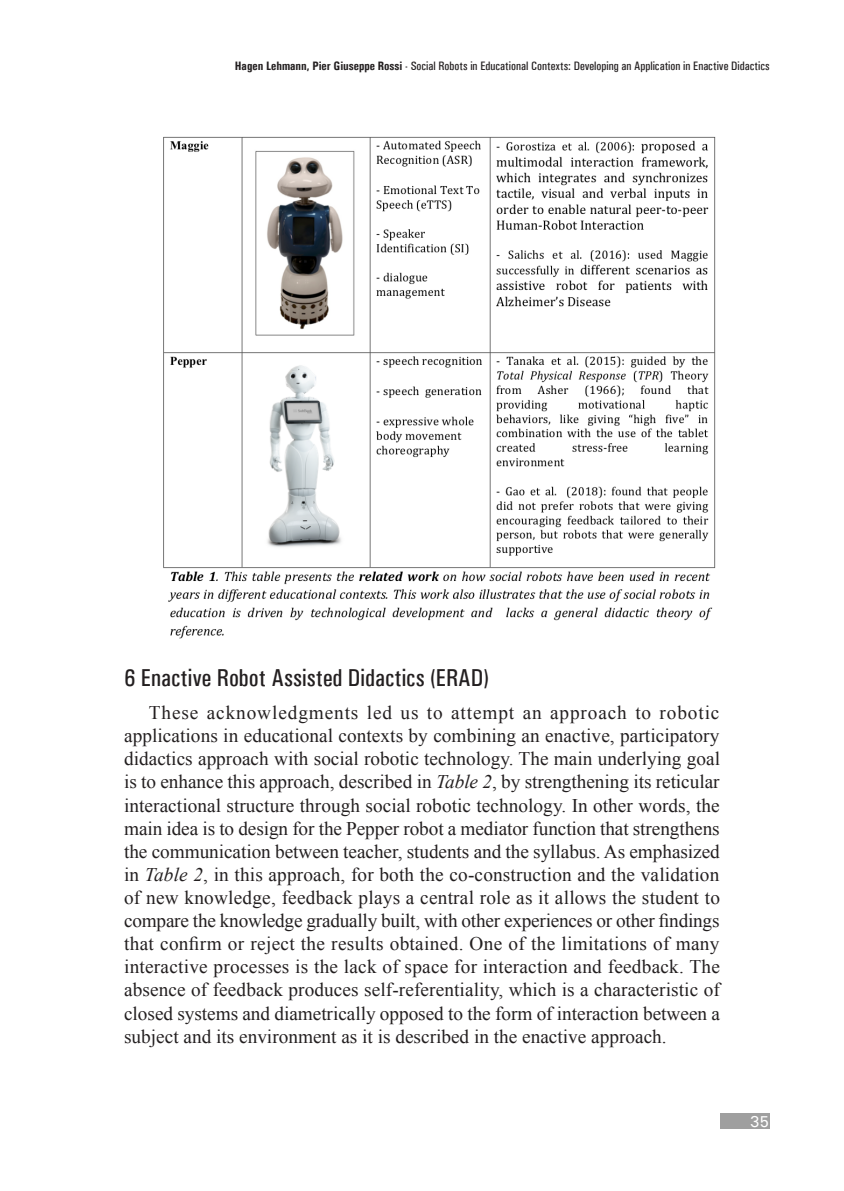
<style>
.page{position:relative;width:844px;height:1191px;background:#fff}
.page>*{position:absolute;margin:0;border:0;box-sizing:border-box;transform-origin:0 0}
.t1{font:500 condensed 24.5px "Univers";color:#231f20}
.t2{font:19.25px/23.1px "Times New Roman";color:#231f20;text-align:justify}
.t3{font:500 15.75px "Univers";color:#fff}
.t4{font:500 condensed 12.25px "Univers";color:#231f20}
.s1{font-weight:700}
.s2{font-style:italic}
</style>
<div class="page">
<div style="left:719px;top:1113px;width:50px;height:16px;background:#9f9f9f"></div>
<img style="left:163px;top:136px;width:553px;height:503px">
<p class="t4" style="left:235px;top:58px;width:536px"><span class="s1">Hagen Lehmann, Pier Giuseppe Rossi</span> - Social Robots in Educational Contexts: Developing an Application in Enactive Didactics</p>
<p class="t1" style="left:124px;top:663px;width:366px">6 Enactive Robot Assisted Didactics (ERAD)</p>
<p class="t2" style="left:124px;top:701px;width:597px;text-indent:25px">These acknowledgments led us to attempt an approach to robotic applications in educational contexts by combining an enactive, participatory didactics approach with social robotic technology. The main underlying goal is to enhance this approach, described in <span class="s2">Table 2</span>, by strengthening its reticular interactional structure through social robotic technology. In other words, the main idea is to design for the Pepper robot a mediator function that strengthens the communication between teacher, students and the syllabus. As emphasized in <span class="s2">Table 2</span>, in this approach, for both the co-construction and the validation of new knowledge, feedback plays a central role as it allows the student to compare the knowledge gradually built, with other experiences or other findings that confirm or reject the results obtained. One of the limitations of many interactive processes is the lack of space for interaction and feedback. The absence of feedback produces self-referentiality, which is a characteristic of closed systems and diametrically opposed to the form of interaction between a subject and its environment as it is described in the enactive approach.</p>
<p class="t3" style="left:749px;top:1111px;width:21px">35</p>
</div>
